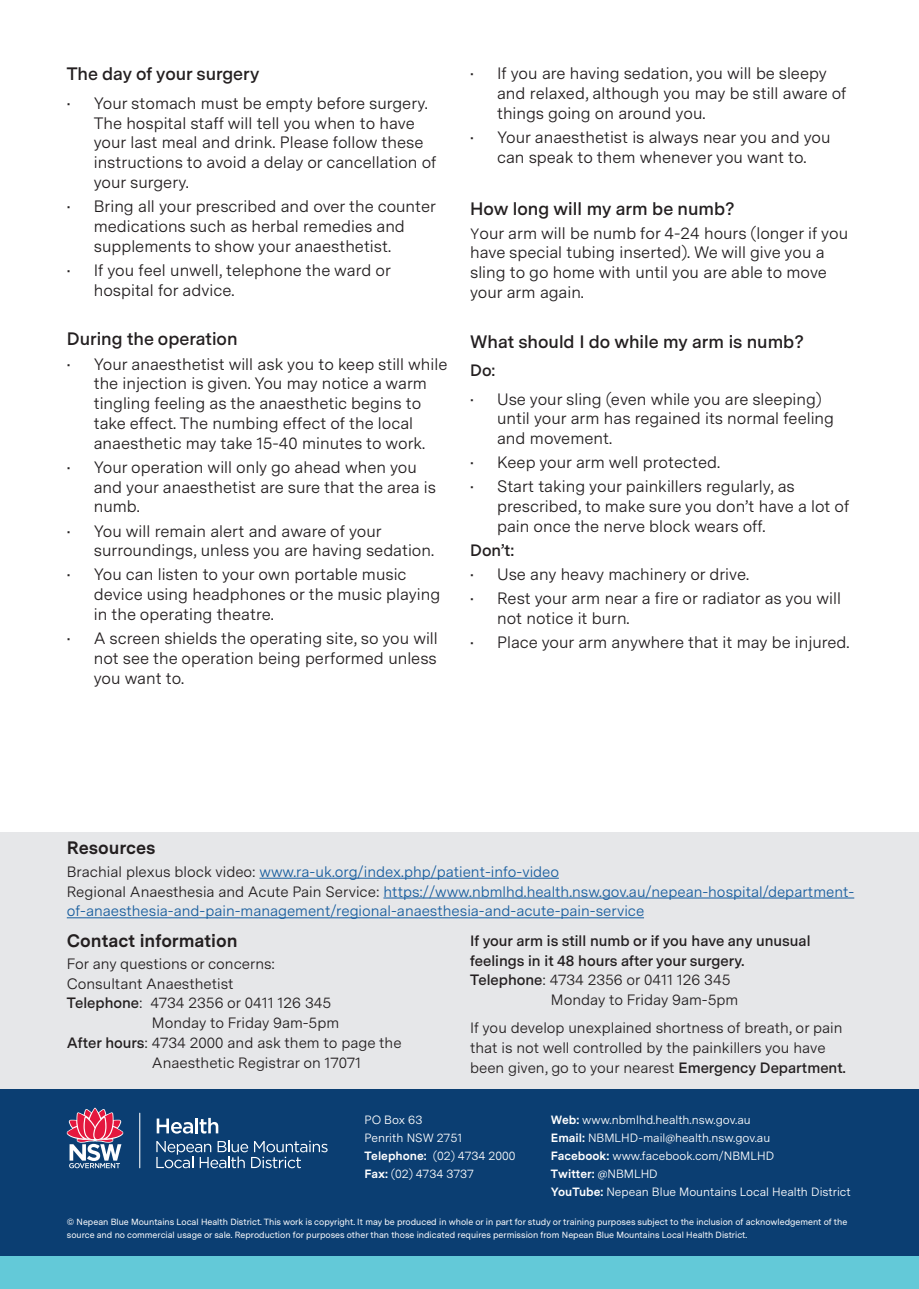
<style>
.page{position:relative;width:919px;height:1289px;background:#fff}
.page>*{position:absolute;margin:0;border:0;box-sizing:border-box;transform-origin:0 0}
.Body_copy{font:600 18px "Messina Sans";color:#231f20}
.Body_Subheading{font:700 18px "Messina Sans";color:#231f20}
.Body_copy-2{font:16.5px/19.8px "Messina Sans";color:#231f20}
.Body_copy-3{font:600 16.5px "Messina Sans";color:#231f20}
.t1{font:15px/19.8px "Messina Sans";color:#231f20}
.t2{font:15px/19.8px "Messina Sans";color:#175d9e}
.t3{font:600 15px/19.8px "Messina Sans";color:#231f20}
.t4{font:12px "Messina Sans";color:#fff}
.t5{font:700 12px "Messina Sans";color:#fff}
.Copyright{font:9px/13.5px "Messina Sans";color:#fff}
.s1{font-size:15px}
.s2{color:#231f20}
.s3{font-weight:600}
.s4{font-weight:700}
.s5{font-weight:400}
</style>
<div class="page">
<div style="left:0;top:1087px;width:918px;height:169px;background:#0b3e72"></div>
<div style="left:0;top:1256px;width:918px;height:32px;background:#63c9d8"></div>
<hr style="left:139px;top:1112px;width:1px;height:56px;background:#fff">
<svg style="left:67px;top:1107px;width:56px;height:61px"></svg>
<svg style="left:157px;top:1118px;width:36px;height:15px"></svg>
<hr style="left:195px;top:1117px;width:3px;height:16px;background:#fff">
<svg style="left:199px;top:1117px;width:19px;height:16px"></svg>
<svg style="left:156px;top:1140px;width:171px;height:28px"></svg>
<div style="left:0;top:832px;width:918px;height:257px;background:#e6e7e9"></div>
<hr style="left:259px;top:877px;width:300px;height:1px;background:#175d9e">
<hr style="left:383px;top:897px;width:471px;height:1px;background:#175d9e">
<hr style="left:67px;top:917px;width:577px;height:1px;background:#175d9e">
<p class="Body_copy" style="left:67px;top:63px;width:194px">The day of your surgery</p>
<p class="Body_copy-2" style="left:94px;top:94px;width:344px;text-indent:-27px">• Your stomach must be empty before surgery.<br>The hospital staff will tell you when to have your last meal and drink. Please follow these instructions to avoid a delay or cancellation of your surgery.</p>
<p class="Body_copy-2" style="left:94px;top:197px;width:344px;text-indent:-27px">• Bring all your prescribed and over the counter medications such as herbal remedies and supplements to show your anaesthetist.</p>
<p class="Body_copy-2" style="left:94px;top:261px;width:298px;text-indent:-27px">• If you feel unwell, telephone the ward or hospital for advice.</p>
<p class="Body_copy" style="left:67px;top:328px;width:172px">During the operation</p>
<p class="Body_copy-2" style="left:67px;top:354px;width:382px;text-align:center">• Your anaesthetist will ask you to keep still while the injection is given. You may notice a warm tingling feeling as the anaesthetic begins to<br>take effect. The numbing effect of the local anaesthetic may take 15-40 minutes to work.</p>
<p class="Body_copy-2" style="left:94px;top:458px;width:343px;text-indent:-27px">• Your operation will only go ahead when you and your anaesthetist are sure that the area is numb.</p>
<p class="Body_copy-2" style="left:94px;top:521px;width:342px;text-indent:-27px">• You will remain alert and aware of your surroundings, unless you are having sedation.</p>
<p class="Body_copy-2" style="left:94px;top:565px;width:348px;text-indent:-27px">• You can listen to your own portable music device using headphones or the music playing in the operating theatre.</p>
<p class="Body_copy-2" style="left:94px;top:629px;width:345px;text-align:justify;text-indent:-27px">• A screen shields the operating site, so you will not see the operation being performed unless you want to.</p>
<p class="Body_copy-2" style="left:497px;top:64px;width:351px;text-indent:-27px">• If you are having sedation, you will be sleepy and relaxed, although you may be still aware of things going on around you.</p>
<p class="Body_copy-2" style="left:470px;top:128px;width:362px;text-align:center">• Your anaesthetist is always near you and you can speak to them whenever you want to.</p>
<p class="Body_copy" style="left:470px;top:197px;width:266px">How long will my arm be numb?</p>
<p class="Body_copy-2" style="left:470px;top:223px;width:379px"><span class="s1">Y</span>our arm will be numb for 4-24 hours (longer if you have special tubing inserted). We will give you a sling to go home with until you are able to move your arm again.</p>
<p class="Body_copy" style="left:470px;top:331px;width:335px">What should I do while my arm is numb?</p>
<p class="Body_copy-3" style="left:470px;top:360px;width:27px">Do:</p>
<p class="Body_copy-2" style="left:497px;top:389px;width:338px;text-indent:-27px">• Use your sling (even while you are sleeping) until your arm has regained its normal feeling and movement.</p>
<p class="Body_copy-2" style="left:470px;top:453px;width:251px">• Keep your arm well protected.</p>
<p class="Body_copy-2" style="left:497px;top:477px;width:354px;text-indent:-27px">• Start taking your painkillers regularly, as prescribed, to make sure you don’t have a lot of pain once the nerve block wears off.</p>
<p class="Body_copy-3" style="left:470px;top:540px;width:46px">Don’t:</p>
<p class="Body_copy-2" style="left:470px;top:565px;width:280px">• Use any heavy machinery or drive.</p>
<p class="Body_copy-2" style="left:497px;top:589px;width:345px;text-indent:-27px">• Rest your arm near a fire or radiator as you will not notice it burn.</p>
<p class="Body_copy-2" style="left:470px;top:633px;width:381px">• Place your arm anywhere that it may be injured.</p>
<p class="Body_Subheading" style="left:67px;top:836px;width:90px">Resources</p>
<p class="t2" style="left:67px;top:862px;width:494px"><span class="s2">Brachial plexus block video:</span> www.ra-uk.org/index.php/patient-info-video</p>
<p class="t2" style="left:67px;top:882px;width:789px"><span class="s2">Regional Anaesthesia and Acute Pain Service:</span> https://www.nbmlhd.health.nsw.gov.au/nepean-hospital/department&shy;of-anaesthesia-and-pain-management/regional-anaesthesia-and-acute-pain-service</p>
<p class="Body_Subheading" style="left:67px;top:929px;width:172px">Contact information</p>
<p class="t1" style="left:67px;top:954px;width:210px">For any questions or concerns:</p>
<p class="t1" style="left:67px;top:974px;width:168px">Consultant Anaesthetist</p>
<p class="t1" style="left:67px;top:993px;width:266px"><span class="s3">Telephone</span>: 4734 2356 or 0411 126 345</p>
<p class="t1" style="left:152px;top:1013px;width:189px">Monday to Friday 9am-5pm</p>
<p class="t1" style="left:67px;top:1033px;width:336px"><span class="s3">After hours</span>: 4734 2000 and ask them to page the</p>
<p class="t1" style="left:152px;top:1053px;width:211px">Anaesthetic Registrar on 17071</p>
<p class="t3" style="left:470px;top:931px;width:342px">If your arm is still numb or if you have any unusual feelings in it 48 hours after your surgery.</p>
<p class="t1" style="left:470px;top:970px;width:262px"><span class="s3">Telephone</span>: 4734 2356 or 0411 126 345</p>
<p class="t1" style="left:551px;top:990px;width:189px">Monday to Friday 9am-5pm</p>
<p class="t1" style="left:470px;top:1018px;width:377px">If you develop unexplained shortness of breath, or pain that is not well controlled by the painkillers you have been given, go to your nearest <span class="s3">Emergency Department.</span></p>
<p class="t4" style="left:364px;top:1112px;width:59px">PO Box 63</p>
<p class="t4" style="left:364px;top:1130px;width:99px">Penrith NSW 2751</p>
<p class="t4" style="left:364px;top:1148px;width:152px"><span class="s4">Telephone:</span> (02) 4734 2000</p>
<p class="t4" style="left:364px;top:1166px;width:111px"><span class="s4">Fax:</span> (02) 4734 3737</p>
<p class="t4" style="left:551px;top:1112px;width:201px"><span class="s4">Web:</span> www.nbmlhd.health.nsw.gov.au</p>
<p class="t4" style="left:551px;top:1130px;width:221px"><span class="s4">Email:</span> NBMLHD-mail@health.nsw.gov.au</p>
<p class="t4" style="left:551px;top:1148px;width:225px"><span class="s4">Facebook:</span> www.facebook.com/NBMLHD</p>
<p class="t5" style="left:551px;top:1166px;width:108px">Twitter: <span class="s5">@NBMLHD</span></p>
<p class="t4" style="left:551px;top:1184px;width:301px"><span class="s4">YouTube:</span> Nepean Blue Mountains Local Health District</p>
<p class="Copyright" style="left:67px;top:1215px;width:782px">© Nepean Blue Mountains Local Health District. This work is copyright. It may be produced in whole or in part for study or training purposes subject to the inclusion of acknowledgement of the source and no commercial usage or sale. Reproduction for purposes other than those indicated requires permission from Nepean Blue Mountains Local Health District.</p>
</div>
